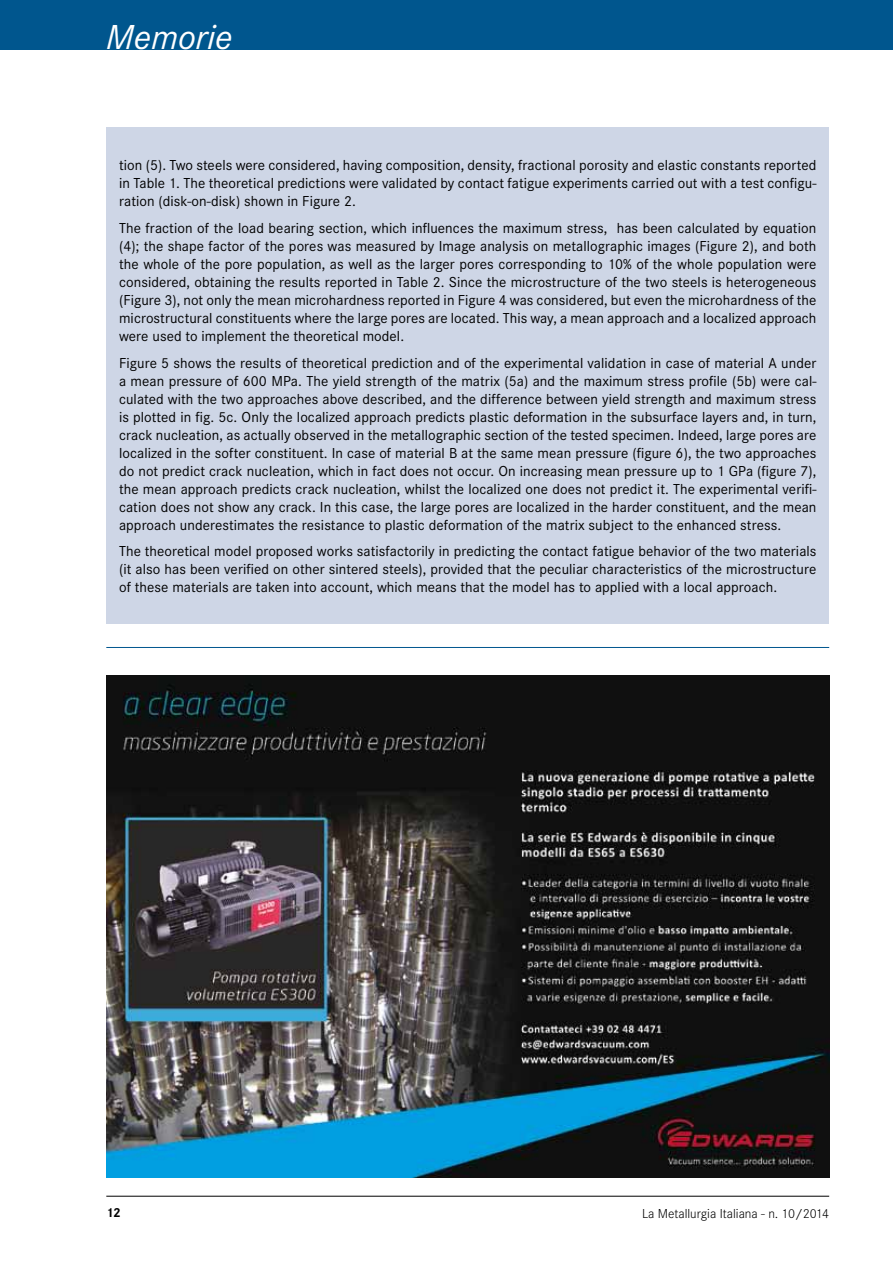
<style>
.page{position:relative;width:893px;height:1263px;background:#fff}
.page>*{position:absolute;margin:0;border:0;box-sizing:border-box;transform-origin:0 0}
.t1{font:italic 36px "Corporate S";color:#fff}
.t2{font:15px/18px "Corporate S";letter-spacing:.005em;color:#000;text-align:justify}
.t3{font:300 13.5px "Corporate S";color:#000}
.t4{font:700 13.5px "Corporate S";color:#000}
</style>
<div class="page">
<div style="left:0;top:0;width:893px;height:50px;background:#00568e"></div>
<hr style="left:106px;top:1196px;width:723px;height:1px;background:#000">
<div style="left:106px;top:128px;width:723px;height:496px;background:#ced6e6"></div>
<img style="left:106px;top:676px;width:723px;height:502px">
<hr style="left:106px;top:647px;width:723px;height:1px;background:#00568e">
<h1 class="t1" style="left:106px;top:17px;width:128px">Memorie</h1>
<p class="t2" style="left:119px;top:157px;width:699px">tion (5). Two steels were considered, having composition, density, fractional porosity and elastic constants reported in Table 1. The theoretical predictions were validated by contact fatigue experiments carried out with a test configu&shy;ration (disk-on-disk) shown in Figure 2.</p>
<p class="t2" style="left:119px;top:219px;width:699px">The fraction of the load bearing section, which influences the maximum stress, has been calculated by equation (4); the shape factor of the pores was measured by Image analysis on metallographic images (Figure 2), and both the whole of the pore population, as well as the larger pores corresponding to 10% of the whole population were considered, obtaining the results reported in Table 2. Since the microstructure of the two steels is heterogeneous (Figure 3), not only the mean microhardness reported in Figure 4 was considered, but even the microhardness of the microstructural constituents where the large pores are located. This way, a mean approach and a localized approach were used to implement the theoretical model.</p>
<p class="t2" style="left:119px;top:354px;width:699px">Figure 5 shows the results of theoretical prediction and of the experimental validation in case of material A under a mean pressure of 600 MPa. The yield strength of the matrix (5a) and the maximum stress profile (5b) were cal&shy;culated with the two approaches above described, and the difference between yield strength and maximum stress is plotted in fig. 5c. Only the localized approach predicts plastic deformation in the subsurface layers and, in turn, crack nucleation, as actually observed in the metallographic section of the tested specimen. Indeed, large pores are localized in the softer constituent. In case of material B at the same mean pressure (figure 6), the two approaches do not predict crack nucleation, which in fact does not occur. On increasing mean pressure up to 1 GPa (figure 7), the mean approach predicts crack nucleation, whilst the localized one does not predict it. The experimental verifi&shy;cation does not show any crack. In this case, the large pores are localized in the harder constituent, and the mean approach underestimates the resistance to plastic deformation of the matrix subject to the enhanced stress.</p>
<p class="t2" style="left:119px;top:542px;width:699px">The theoretical model proposed works satisfactorily in predicting the contact fatigue behavior of the two materials (it also has been verified on other sintered steels), provided that the peculiar characteristics of the microstructure of these materials are taken into account, which means that the model has to applied with a local approach.</p>
<p class="t4" style="left:106px;top:1205px;width:16px">12</p>
<p class="t3" style="left:642px;top:1206px;width:189px">La Metallurgia Italiana - n. 10/2014</p>
</div>
